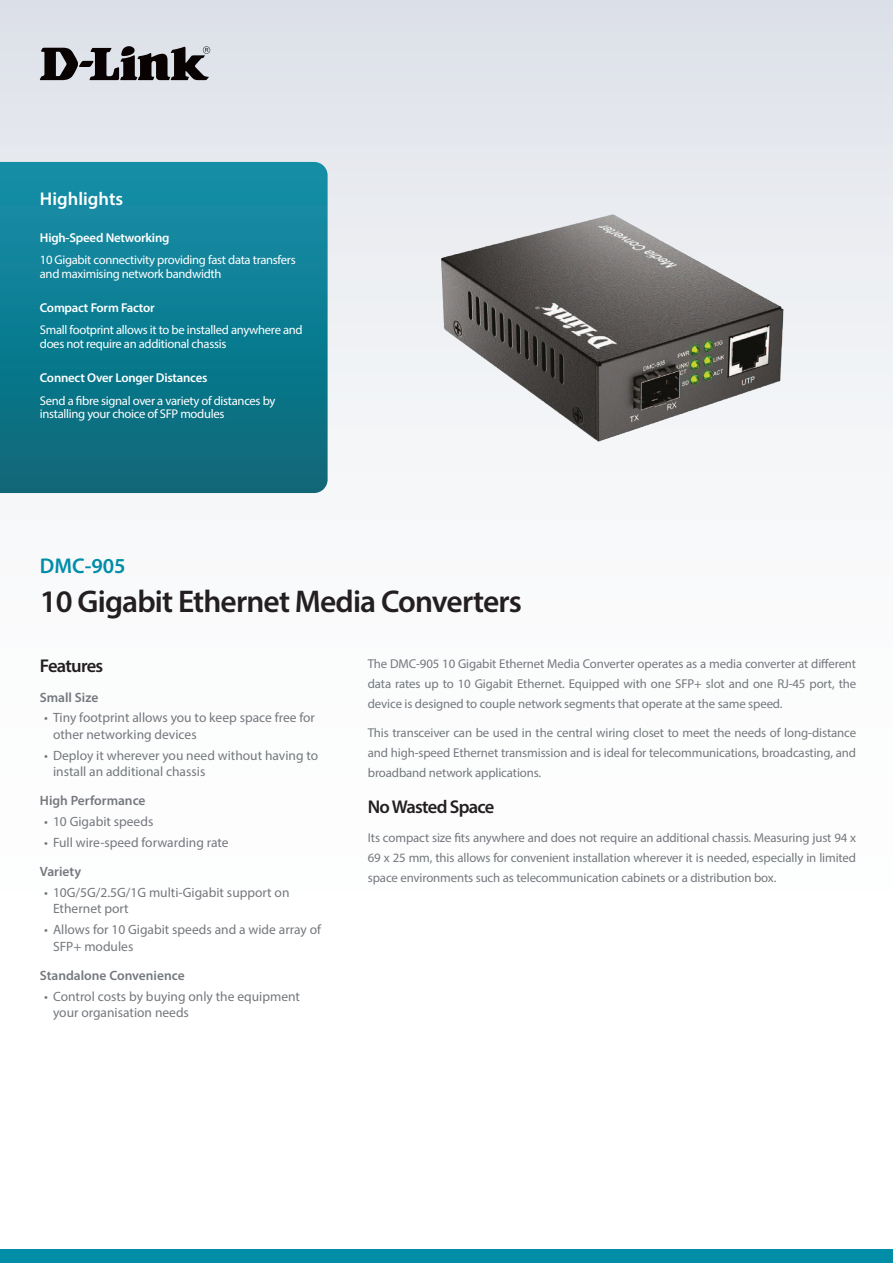
<style>
.page{position:relative;width:893px;height:1263px;background:#fff}
.page>*{position:absolute;margin:0;border:0;box-sizing:border-box;transform-origin:0 0}
.t1{font:600 31.5px "Myriad Pro";letter-spacing:-.025em;color:#231f20}
.t2{font:600 21.3px "Myriad Pro";color:#008da8}
.t3{font:600 18.6px "Myriad Pro";letter-spacing:-.04em;color:#231f20}
.t4{font:600 18.6px "Myriad Pro";color:#fff}
.t5{font:13.5px/16.5px "Myriad Pro";color:#74787d}
.t6{font:600 13.5px "Myriad Pro";color:#74787d}
.t7{font:12.9px/20px "Myriad Pro";letter-spacing:-.01em;color:#74787d;text-align:justify}
.t8{font:600 12.9px "Myriad Pro";letter-spacing:-.015em;color:#fff}
.t9{font:12.6px/13.5px "Myriad Pro";letter-spacing:-.025em;color:#fff}
</style>
<div class="page">
<div style="left:0;top:0;width:893px;height:1084px;background:linear-gradient(to bottom,#e3e6ec,#fff)"></div>
<div style="left:0;top:1249px;width:893px;height:14px;background:#008da8"></div>
<svg style="left:0;top:162px;width:328px;height:331px;background:#0f7c90"></svg>
<svg style="left:40px;top:46px;width:170px;height:34px;background:#6b6a6c"></svg>
<img style="left:376px;top:162px;width:472px;height:331px">
<h3 class="t4" style="left:40px;top:187px;width:85px">Highlights</h3>
<p class="t8" style="left:40px;top:229px;width:131px">High-Speed Networking</p>
<p class="t9" style="left:40px;top:253px;width:257px">10 Gigabit connectivity providing fast data transfers and maximising network bandwidth</p>
<p class="t8" style="left:40px;top:299px;width:116px">Compact Form Factor</p>
<p class="t9" style="left:40px;top:323px;width:264px">Small footprint allows it to be installed anywhere and does not require an additional chassis</p>
<p class="t8" style="left:40px;top:370px;width:169px">Connect Over Longer Distances</p>
<p class="t9" style="left:40px;top:394px;width:237px">Send a fibre signal over a variety of distances by installing your choice of SFP modules</p>
<h2 class="t2" style="left:40px;top:552px;width:87px">DMC-905</h2>
<h1 class="t1" style="left:40px;top:582px;width:484px">10 Gigabit Ethernet Media Converters</h1>
<h3 class="t3" style="left:40px;top:654px;width:65px">Features</h3>
<p class="t6" style="left:40px;top:688px;width:60px">Small Size</p>
<p class="t5" style="left:53px;top:709px;width:263px;text-indent:-9px">• Tiny footprint allows you to keep space free for other networking devices</p>
<p class="t5" style="left:53px;top:747px;width:267px;text-indent:-9px">• Deploy it wherever you need without having to install an additional chassis</p>
<p class="t6" style="left:40px;top:792px;width:107px">High Performance</p>
<p class="t5" style="left:44px;top:813px;width:111px">• 10 Gigabit speeds</p>
<p class="t5" style="left:44px;top:834px;width:186px">• Full wire-speed forwarding rate</p>
<p class="t6" style="left:40px;top:863px;width:43px">Variety</p>
<p class="t5" style="left:53px;top:884px;width:238px;text-indent:-9px">• 10G/5G/2.5G/1G multi-Gigabit support on<br>Ethernet port</p>
<p class="t5" style="left:53px;top:921px;width:270px;text-indent:-9px">• Allows for 10 Gigabit speeds and a wide array of<br>SFP+ modules</p>
<p class="t6" style="left:40px;top:967px;width:146px">Standalone Convenience</p>
<p class="t5" style="left:53px;top:988px;width:248px;text-indent:-9px">• Control costs by buying only the equipment your organisation needs</p>
<p class="t7" style="left:368px;top:654px;width:490px">The DMC-905 10 Gigabit Ethernet Media Converter operates as a media converter at different data rates up to 10 Gigabit Ethernet. Equipped with one SFP+ slot and one RJ-45 port, the device is designed to couple network segments that operate at the same speed.</p>
<p class="t7" style="left:368px;top:722px;width:490px">This transceiver can be used in the central wiring closet to meet the needs of long-distance and high-speed Ethernet transmission and is ideal for telecommunications, broadcasting, and broadband network applications.</p>
<h3 class="t3" style="left:368px;top:795px;width:128px">No Wasted Space</h3>
<p class="t7" style="left:368px;top:827px;width:490px">Its compact size fits anywhere and does not require an additional chassis. Measuring just 94 x 69 x 25 mm, this allows for convenient installation wherever it is needed, especially in limited space environments such as telecommunication cabinets or a distribution box.</p>
</div>
